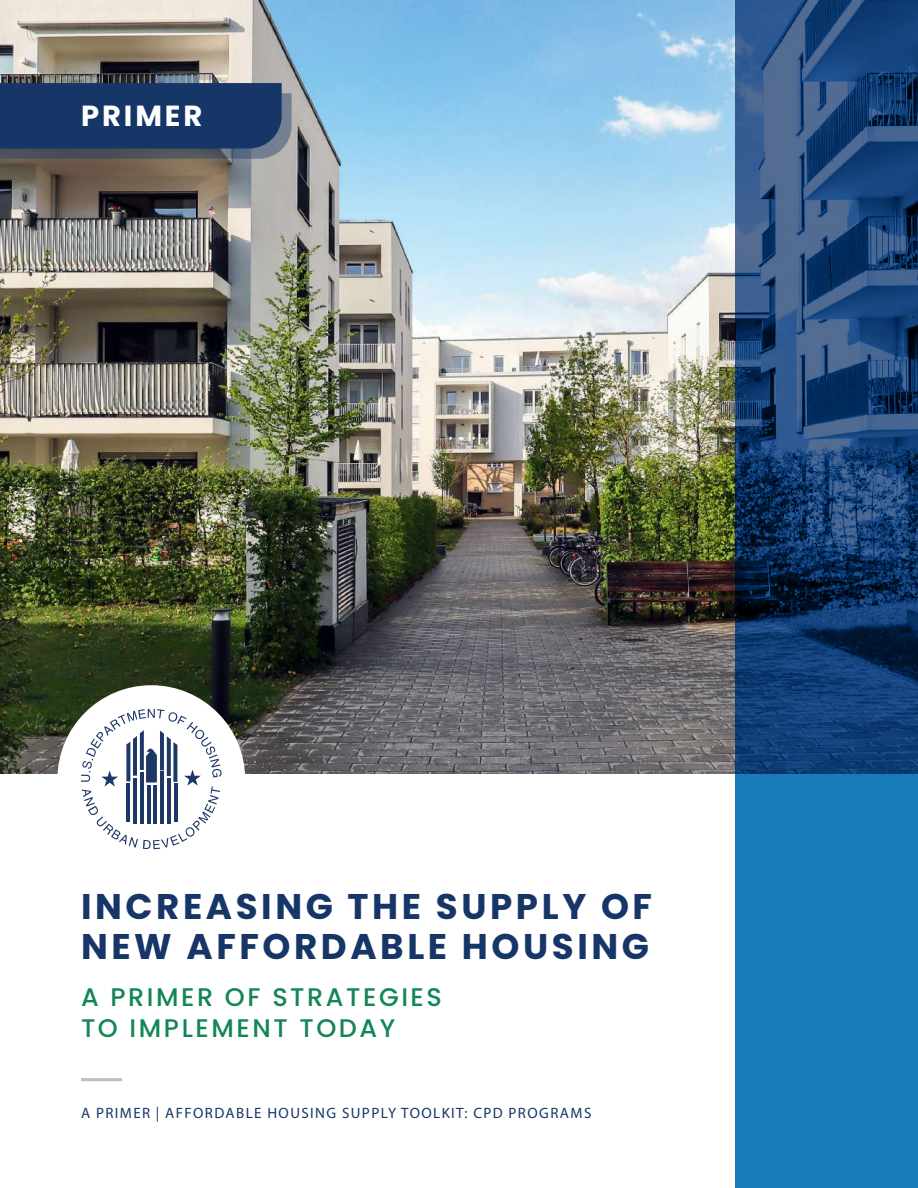
<style>
.page{position:relative;width:918px;height:1188px;background:#fff}
.page>*{position:absolute;margin:0;border:0;box-sizing:border-box;transform-origin:0 0}
.t1{font:700 35.7px/40.3px "Poppins";letter-spacing:.1em;color:#163667}
.t2{font:700 29.1px "Poppins";letter-spacing:.1em;color:#fff}
.t3{font:500 25.5px/31.5px "Poppins";letter-spacing:.1em;color:#128654}
.t4{font:15px "Myriad Pro";letter-spacing:.095em;color:#163667}
</style>
<div class="page">
<img style="left:0;top:0;width:735px;height:773px">
<div style="left:57px;top:685px;width:188px;height:188px;background:#fff;border-radius:50%"></div>
<svg style="left:81px;top:709px;width:141px;height:140px"></svg>
<div style="left:735px;top:0;width:183px;height:1188px;background:#197bba"></div>
<svg style="left:735px;top:0;width:183px;height:773px"></svg>
<hr style="left:81px;top:1078px;width:41px;height:3px;background:#bcbec0">
<svg style="left:0;top:83px;width:292px;height:76px"></svg>
<h2 class="t2" style="left:81px;top:99px;width:123px">PRIMER</h2>
<h1 class="t1" style="left:81px;top:886px;width:573px">INCREASING THE SUPPLY OF<br>NEW AFFORDABLE HOUSING</h1>
<h3 class="t3" style="left:81px;top:981px;width:362px">A PRIMER OF STRATEGIES<br>TO IMPLEMENT TODAY</h3>
<p class="t4" style="left:81px;top:1104px;width:512px">A PRIMER | AFFORDABLE HOUSING SUPPLY TOOLKIT: CPD PROGRAMS</p>
</div>
